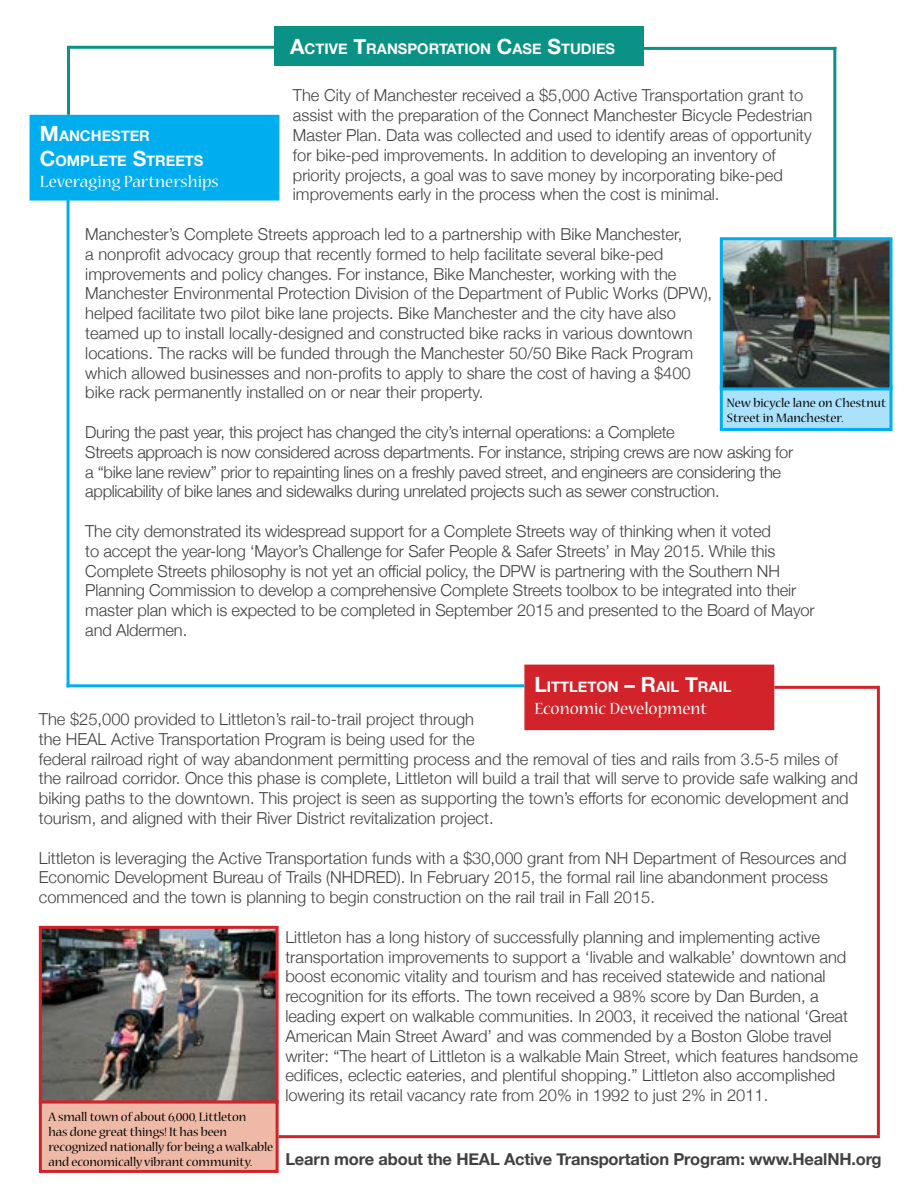
<style>
.page{position:relative;width:918px;height:1188px;background:#fff}
.page>*{position:absolute;margin:0;border:0;box-sizing:border-box;transform-origin:0 0}
.t1{font:18px "Nueva";color:#fff}
.t2{font:300 16.5px/19.8px "Helvetica Neue";color:#414042}
.t3{font:300 16.5px/19.8px "Helvetica Neue";letter-spacing:-.02em;color:#414042}
.t4{font:700 16.5px "Helvetica Neue";letter-spacing:-.01em;color:#414042}
.t5{font:700 14.7px/25.2px "Helvetica Neue";color:#fff}
.t6{font:13.5px/15px "Nueva";letter-spacing:-.01em;color:#000}
.s1{font-size:21px}
</style>
<div class="page">
<div style="left:524px;top:665px;width:250px;height:65px;background:#d2232a"></div>
<div style="left:274px;top:26px;width:370px;height:40px;background:#099285"></div>
<hr style="left:643px;top:47px;width:193px;height:3px;background:#099285">
<hr style="left:833px;top:47px;width:3px;height:201px;background:#099285">
<div style="left:30px;top:115px;width:249px;height:86px;background:#00aeef;border:2px solid #00aeef"></div>
<hr style="left:67px;top:199px;width:3px;height:488px;background:#00aeef">
<hr style="left:67px;top:684px;width:457px;height:3px;background:#00aeef">
<hr style="left:774px;top:686px;width:104px;height:3px;background:#d2232a">
<hr style="left:877px;top:686px;width:3px;height:449px;background:#d2232a">
<hr style="left:279px;top:1135px;width:601px;height:3px;background:#d2232a">
<hr style="left:68px;top:46px;width:211px;height:3px;background:#099285">
<hr style="left:67px;top:46px;width:3px;height:69px;background:#099285">
<div style="left:720px;top:385px;width:172px;height:46px;background:#abe1fa;border:3px solid #00aeef"></div>
<img style="left:43px;top:930px;width:232px;height:170px">
<div style="left:39px;top:926px;width:240px;height:178px;border:3px solid #d2232a"></div>
<div style="left:39px;top:1101px;width:240px;height:72px;background:#eebaa7;border:3px solid #d2232a"></div>
<img style="left:724px;top:241px;width:164px;height:145px">
<div style="left:720px;top:237px;width:172px;height:153px;border:3px solid #00aeef"></div>
<p class="t5" style="left:290px;top:37px;width:326px"><span class="s1">A</span>CTIVE <span class="s1">T</span>RANSPORTATION <span class="s1">C</span>ASE <span class="s1">S</span>TUDIES</p>
<p class="t2" style="left:293px;top:84px;width:521px">The City of Manchester received a $5,000 Active Transportation grant to assist with the preparation of the Connect Manchester Bicycle Pedestrian Master Plan. Data was collected and used to identify areas of opportunity for bike-ped improvements. In addition to developing an inventory of priority projects, a goal was to save money by incorporating bike-ped improvements early in the process when the cost is minimal.</p>
<p class="t2" style="left:85px;top:223px;width:628px">Manchester’s Complete Streets approach led to a partnership with Bike Manchester,<br>a nonprofit advocacy group that recently formed to help facilitate several bike-ped improvements and policy changes. For instance, Bike Manchester, working with the Manchester Environmental Protection Division of the Department of Public Works (DPW), helped facilitate two pilot bike lane projects. Bike Manchester and the city have also teamed up to install locally-designed and constructed bike racks in various downtown locations. The racks will be funded through the Manchester 50/50 Bike Rack Program which allowed businesses and non-profits to apply to share the cost of having a $400 bike rack permanently installed on or near their property.</p>
<p class="t3" style="left:85px;top:421px;width:709px">During the past year, this project has changed the city’s internal operations: a Complete<br>Streets approach is now considered across departments. For instance, striping crews are now asking for a “bike lane review” prior to repainting lines on a freshly paved street, and engineers are considering the applicability of bike lanes and sidewalks during unrelated projects such as sewer construction.</p>
<p class="t2" style="left:85px;top:520px;width:731px">The city demonstrated its widespread support for a Complete Streets way of thinking when it voted<br>to accept the year-long ‘Mayor’s Challenge for Safer People &amp; Safer Streets’ in May 2015. While this Complete Streets philosophy is not yet an official policy, the DPW is partnering with the Southern NH Planning Commission to develop a comprehensive Complete Streets toolbox to be integrated into their master plan which is expected to be completed in September 2015 and presented to the Board of Mayor and Aldermen.</p>
<p class="t5" style="left:40px;top:123px;width:165px"><span class="s1">M</span>ANCHESTER<br><span class="s1">C</span>OMPLETE <span class="s1">S</span>TREETS</p>
<p class="t1" style="left:40px;top:174px;width:180px">Leveraging Partnerships</p>
<p class="t6" style="left:727px;top:396px;width:161px">New bicycle lane on Chestnut<br>Street in Manchester.</p>
<p class="t5" style="left:534px;top:675px;width:197px"><span class="s1">L</span>ITTLETON <span class="s1">– R</span>AIL <span class="s1">T</span>RAIL</p>
<p class="t1" style="left:534px;top:700px;width:174px">Economic Development</p>
<p class="t2" style="left:39px;top:708px;width:821px">The $25,000 provided to Littleton’s rail-to-trail project through<br>the HEAL Active Transportation Program is being used for the<br>federal railroad right of way abandonment permitting process and the removal of ties and rails from 3.5-5 miles of the railroad corridor. Once this phase is complete, Littleton will build a trail that will serve to provide safe walking and biking paths to the downtown. This project is seen as supporting the town’s efforts for economic development and tourism, and aligned with their River District revitalization project.</p>
<p class="t2" style="left:39px;top:847px;width:809px">Littleton is leveraging the Active Transportation funds with a $30,000 grant from NH Department of Resources and<br>Economic Development Bureau of Trails (NHDRED). In February 2015, the formal rail line abandonment process commenced and the town is planning to begin construction on the rail trail in Fall 2015.</p>
<p class="t2" style="left:285px;top:926px;width:574px">Littleton has a long history of successfully planning and implementing active transportation improvements to support a ‘livable and walkable’ downtown and boost economic vitality and tourism and has received statewide and national recognition for its efforts. The town received a 98% score by Dan Burden, a leading expert on walkable communities. In 2003, it received the national ‘Great American Main Street Award’ and was commended by a Boston Globe travel writer: “The heart of Littleton is a walkable Main Street, which features handsome edifices, eclectic eateries, and plentiful shopping.” Littleton also accomplished lowering its retail vacancy rate from 20% in 1992 to just 2% in 2011.</p>
<p class="t6" style="left:49px;top:1110px;width:226px">A small town of about 6,000, Littleton<br>has done great things! It has been recognized nationally for being a walkable and economically vibrant community.</p>
<p class="t4" style="left:285px;top:1146px;width:598px">Learn more about the HEAL Active Transportation Program: www.HealNH.org</p>
</div>
